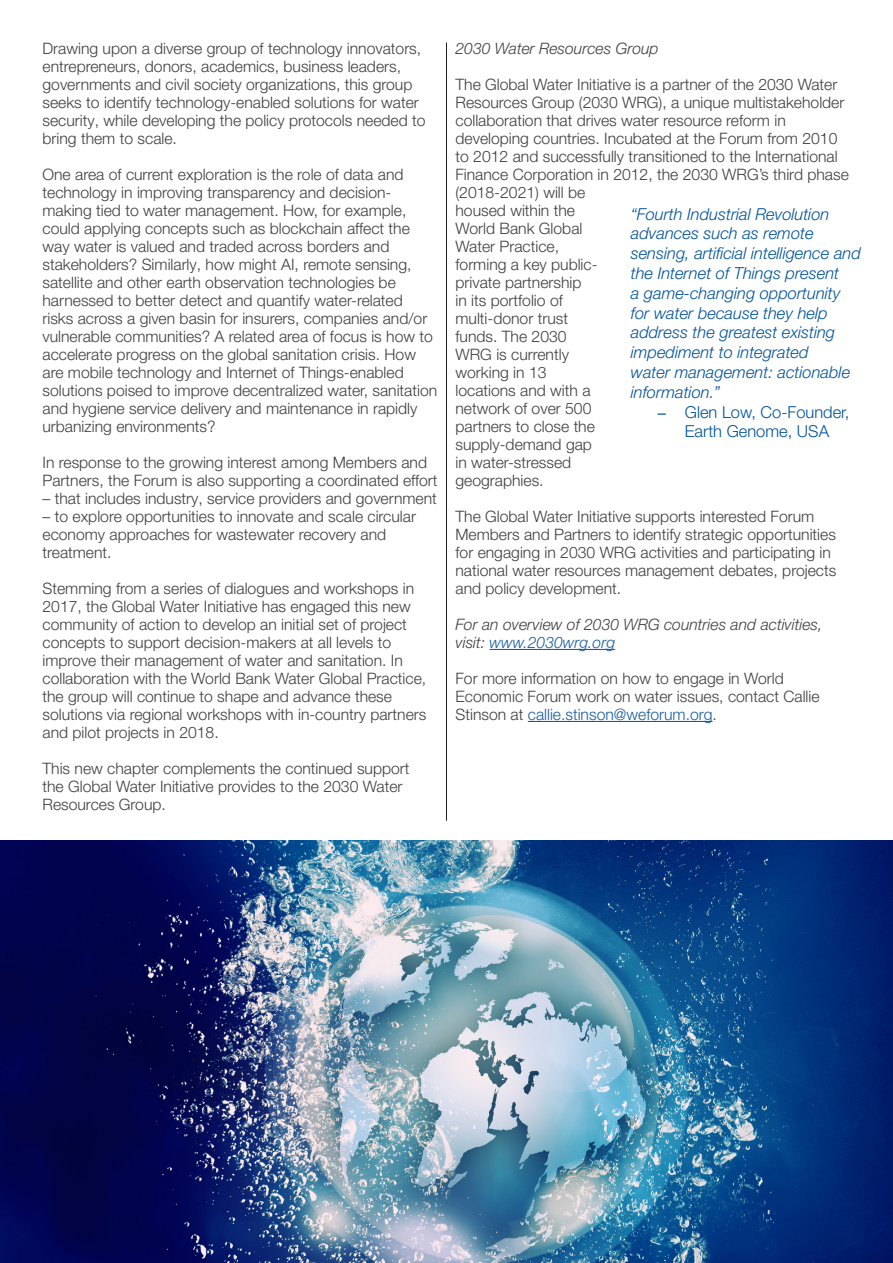
<style>
.page{position:relative;width:893px;height:1263px;background:#fff}
.page>*{position:absolute;margin:0;border:0;box-sizing:border-box;transform-origin:0 0}
.t1{font:italic 300 16.5px/19.8px "Helvetica Neue LT Pro";color:#01529a}
.t2{font:300 16.5px/19.8px "Helvetica Neue LT Pro";color:#01529a;text-align:center}
.t3{font:300 15.75px/18px "Helvetica Neue LT Pro";color:#3e3e3f}
.t4{font:italic 300 15.75px/18px "Helvetica Neue LT Pro";color:#3e3e3f}
.s1{color:#195ca2}
.s2{font-family:"Arial";font-weight:400;font-size:15px}
</style>
<div class="page">
<hr style="left:446px;top:43px;width:1px;height:778px;background:#231f20">
<hr style="left:490px;top:649px;width:125px;height:1px;background:#01529a">
<hr style="left:528px;top:721px;width:185px;height:1px;background:#01529a">
<img style="left:0;top:841px;width:893px;height:422px">
<p class="t3" style="left:43px;top:39px;width:385px">Drawing upon a diverse group of technology innovators, entrepreneurs, donors, academics, business leaders, governments and civil society organizations, this group seeks to identify technology-enabled solutions for water security, while developing the policy protocols needed to bring them to scale.</p>
<p class="t3" style="left:43px;top:165px;width:396px">One area of current exploration is the role of data and technology in improving transparency and decision&shy;making tied to water management. How, for example, could applying concepts such as blockchain affect the way water is valued and traded across borders and stakeholders? Similarly, how might AI, remote sensing, satellite and other earth observation technologies be harnessed to better detect and quantify water-related risks across a given basin for insurers, companies and/or vulnerable communities? A related area of focus is how to accelerate progress on the global sanitation crisis. How are mobile technology and Internet of Things-enabled solutions poised to improve decentralized water, sanitation and hygiene service delivery and maintenance in rapidly urbanizing environments?</p>
<p class="t3" style="left:43px;top:453px;width:396px">In response to the growing interest among Members and<br>Partners, the Forum is also supporting a coordinated effort</p>
<p class="t3" style="left:43px;top:489px;width:396px">– that includes industry, service providers and government</p>
<p class="t3" style="left:43px;top:507px;width:375px">– to explore opportunities to innovate and scale circular economy approaches for wastewater recovery and treatment.</p>
<p class="t3" style="left:43px;top:579px;width:385px">Stemming from a series of dialogues and workshops in 2017, the Global Water Initiative has engaged this new community of action to develop an initial set of project concepts to support decision-makers at all levels to improve their management of water and sanitation. In collaboration with the World Bank Water Global Practice, the group will continue to shape and advance these solutions via regional workshops with in-country partners and pilot projects in 2018.</p>
<p class="t3" style="left:43px;top:759px;width:368px">This new chapter complements the continued support the Global Water Initiative provides to the 2030 Water<br>Resources Group.</p>
<p class="t4" style="left:455px;top:39px;width:205px">2030 Water Resources Group</p>
<p class="t3" style="left:455px;top:75px;width:395px">The Global Water Initiative is a partner of the 2030 Water<br>Resources Group (2030 WRG), a unique multistakeholder collaboration that drives water resource reform in developing countries. Incubated at the Forum from 2010 to 2012 and successfully transitioned to the International<br>Finance Corporation in 2012, the 2030 WRG’s third phase (2018-2021) will be<br>housed within the<br>World Bank Global<br>Water Practice,<br>forming a key public-<br>private partnership<br>in its portfolio of<br>multi-donor trust<br>funds. The 2030<br>WRG is currently<br>working in 13<br>locations and with a<br>network of over 500<br>partners to close the<br>supply-demand gap<br>in water-stressed<br>geographies.</p>
<p class="t3" style="left:455px;top:507px;width:382px">The Global Water Initiative supports interested Forum Members and Partners to identify strategic opportunities for engaging in 2030 WRG activities and participating in national water resources management debates, projects and policy development.</p>
<p class="t4" style="left:455px;top:615px;width:369px">For an overview of 2030 WRG countries and activities, visit: <span class="s1">www.2030wrg.org</span></p>
<p class="t3" style="left:455px;top:669px;width:366px">For more information on how to engage in World<br>Economic Forum work on water issues, contact Callie<br>Stinson at <span class="s1">callie.stinson@weforum.org</span>.</p>
<p class="t1" style="left:631px;top:204px;width:232px">“Fourth Industrial Revolution advances such as remote sensing, artificial intelligence and the Internet of Things present<br>a game-changing opportunity for water because they help address the greatest existing impediment to integrated<br>water management: actionable information.”</p>
<p class="t2" style="left:658px;top:401px;width:193px"><span class="s2">–</span> Glen Low, Co-Founder,<br>Earth Genome, USA</p>
</div>
